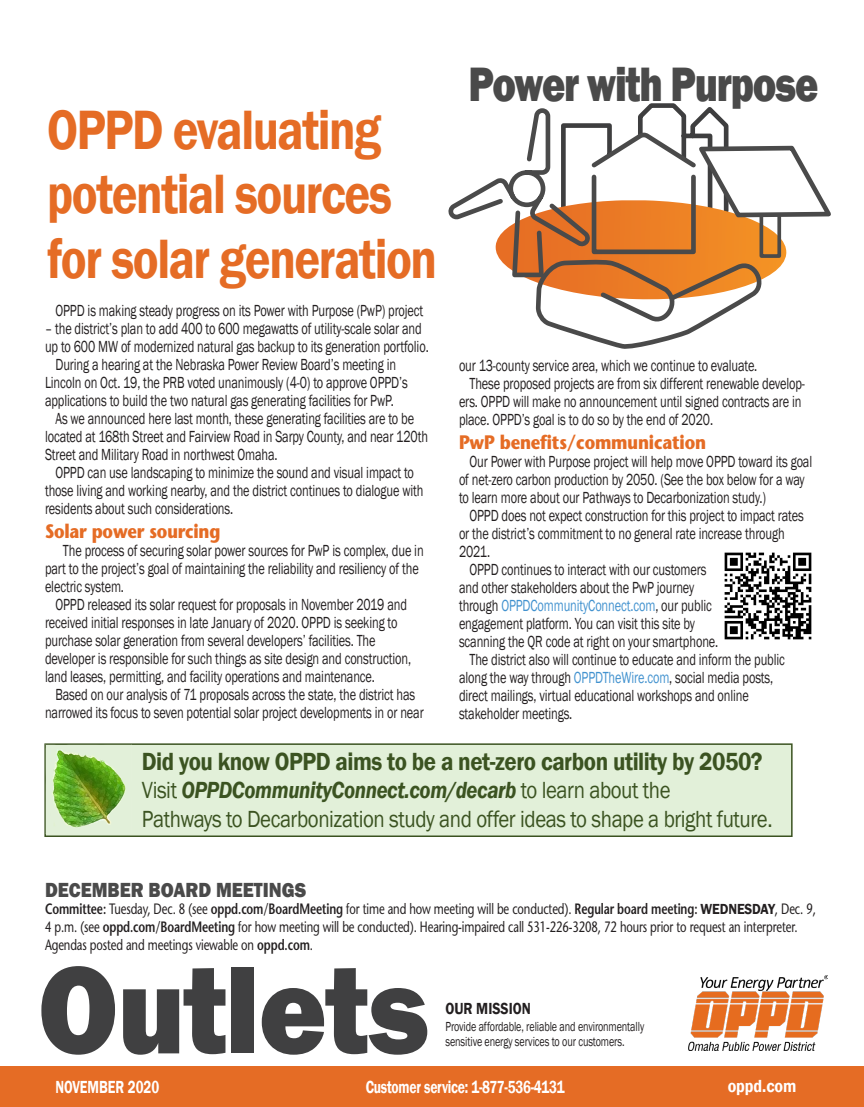
<style>
.page{position:relative;width:864px;height:1107px;background:#fff}
.page>*{position:absolute;margin:0;border:0;box-sizing:border-box;transform-origin:0 0}
.t1{font:800 129px "Franklin Gothic";letter-spacing:-.01em;color:#404041;scale:.9 1}
.t2{font:600 57px/64.5px "Franklin Gothic";letter-spacing:-.03em;color:#e56c25;scale:.85 1}
.t3{font:800 49.65px "Franklin Gothic";letter-spacing:-.03em;color:#4a4a4a;scale:.8 1}
.t4{font:600 25.5px "Franklin Gothic";letter-spacing:-.02em;color:#3b5321;scale:.9 1}
.t5{font:24px/28.5px "Franklin Gothic";letter-spacing:-.02em;color:#3b5321;scale:.87 1}
.t6{font:800 21px "Franklin Gothic";color:#4a4a4a;scale:.9 1}
.t7{font:700 19.5px "Stone Sans Std";letter-spacing:-.01em;color:#e56c25;scale:.85 1}
.t8{font:600 18px "Franklin Gothic";letter-spacing:-.02em;color:#fff;scale:.75 1}
.t9{font:600 18px "Franklin Gothic";letter-spacing:-.02em;color:#fff;scale:.9 1}
.t10{font:16.5px/18px "Franklin Gothic";letter-spacing:-.01em;color:#231f20;scale:.75 1}
.t11{font:16.5px "Franklin Gothic";letter-spacing:-.01em;color:#4292cf;scale:.75 1}
.t12{font:600 16.5px "Franklin Gothic";color:#231f20;scale:.85 1}
.t13{font:500 15px/18px "Stone Sans Std";letter-spacing:-.01em;color:#231f20;scale:.75 1}
.t14{font:13.5px/15px "Franklin Gothic";letter-spacing:-.01em;color:#231f20;scale:.75 1}
.s1{color:#231f20}
.s2{color:#4292cf}
.s3{font-weight:600;font-style:italic}
.s4{font-weight:600}
.s5{font-family:"Franklin Gothic";font-weight:600}
</style>
<div class="page">
<div style="left:0;top:1066px;width:864px;height:41px;background:#e56c25"></div>
<img style="left:688px;top:975px;width:140px;height:75px">
<svg style="left:448px;top:103px;width:383px;height:246px"></svg>
<img style="left:724px;top:552px;width:88px;height:88px">
<div style="left:44px;top:743px;width:749px;height:94px;background:#e2f0d9;border:2px solid #3b5321"></div>
<img style="left:46px;top:744px;width:86px;height:89px">
<h2 class="t2" style="left:47px;top:98px;width:460px">OPPD evaluating potential sources for solar generation</h2>
<p class="t10" style="left:56px;top:302px;width:492px">OPPD is making steady progress on its Power with Purpose (PwP) project</p>
<p class="t10" style="left:45px;top:320px;width:504px">– the district’s plan to add 400 to 600 megawatts of utility-scale solar and</p>
<p class="t10" style="left:45px;top:338px;width:513px">up to 600 MW of modernized natural gas backup to its generation portfolio.</p>
<p class="t10" style="left:56px;top:356px;width:456px">During a hearing at the Nebraska Power Review Board’s meeting in</p>
<p class="t10" style="left:45px;top:374px;width:485px">Lincoln on Oct. 19, the PRB voted unanimously (4-0) to approve OPPD’s</p>
<p class="t10" style="left:45px;top:392px;width:467px">applications to build the two natural gas generating facilities for PwP.</p>
<p class="t10" style="left:56px;top:410px;width:480px">As we announced here last month, these generating facilities are to be</p>
<p class="t10" style="left:45px;top:428px;width:512px">located at 168th Street and Fairview Road in Sarpy County, and near 120th</p>
<p class="t10" style="left:45px;top:446px;width:312px">Street and Military Road in northwest Omaha.</p>
<p class="t10" style="left:56px;top:464px;width:479px">OPPD can use landscaping to minimize the sound and visual impact to</p>
<p class="t10" style="left:45px;top:482px;width:506px">those living and working nearby, and the district continues to dialogue with</p>
<p class="t10" style="left:45px;top:500px;width:253px">residents about such considerations.</p>
<p class="t7" style="left:45px;top:520px;width:208px">Solar power sourcing</p>
<p class="t10" style="left:45px;top:542px;width:506px;text-indent:18px">The process of securing solar power sources for PwP is complex, due in part to the project’s goal of maintaining the reliability and resiliency of the electric system.</p>
<p class="t10" style="left:45px;top:596px;width:490px;text-indent:10px">OPPD released its solar request for proposals in November 2019 and received initial responses in late January of 2020. OPPD is seeking to purchase solar generation from several developers’ facilities. The developer is responsible for such things as site design and construction, land leases, permitting, and facility operations and maintenance.</p>
<p class="t10" style="left:45px;top:686px;width:507px;text-align:center">Based on our analysis of 71 proposals across the state, the district has narrowed its focus to seven potential solar project developments in or near</p>
<h3 class="t3" style="left:469px;top:52px;width:439px">Power with Purpose</h3>
<p class="t10" style="left:459px;top:357px;width:399px">our 13-county service area, which we continue to evaluate.</p>
<p class="t10" style="left:470px;top:375px;width:449px">These proposed projects are from six different renewable develop-</p>
<p class="t10" style="left:459px;top:393px;width:458px">ers. OPPD will make no announcement until signed contracts are in</p>
<p class="t10" style="left:459px;top:411px;width:340px">place. OPPD’s goal is to do so by the end of 2020.</p>
<p class="t7" style="left:459px;top:430px;width:292px">PwP benefits/communication</p>
<p class="t10" style="left:459px;top:453px;width:473px;text-indent:10px">Our Power with Purpose project will help move OPPD toward its goal of net-zero carbon production by 2050. (See the box below for a way to learn more about our Pathways to Decarbonization study.)</p>
<p class="t10" style="left:470px;top:507px;width:447px">OPPD does not expect construction for this project to impact rates</p>
<p class="t10" style="left:459px;top:525px;width:436px">or the district’s commitment to no general rate increase through</p>
<p class="t10" style="left:459px;top:543px;width:43px">2021.</p>
<p class="t10" style="left:470px;top:561px;width:318px">OPPD continues to interact with our customers</p>
<p class="t10" style="left:459px;top:579px;width:315px">and other stakeholders about the PwP journey</p>
<p class="t11" style="left:459px;top:595px;width:339px"><span class="s1">through</span> OPPDCommunityConnect.com<span class="s1">, our public</span></p>
<p class="t10" style="left:459px;top:615px;width:316px">engagement platform. You can visit this site by</p>
<p class="t10" style="left:459px;top:633px;width:347px">scanning the QR code at right on your smartphone.</p>
<p class="t10" style="left:470px;top:651px;width:422px">The district also will continue to educate and inform the public</p>
<p class="t10" style="left:459px;top:669px;width:421px">along the way through <span class="s2">OPPDTheWire.com</span>, social media posts,</p>
<p class="t10" style="left:459px;top:687px;width:388px">direct mailings, virtual educational workshops and online</p>
<p class="t10" style="left:459px;top:705px;width:153px">stakeholder meetings.</p>
<h3 class="t4" style="left:142px;top:746px;width:691px">Did you know OPPD aims to be a net-zero carbon utility by 2050?</h3>
<h3 class="t5" style="left:142px;top:777px;width:726px">Visit <span class="s3">OPPDCommunityConnect.com/decarb</span> to learn about the<br>Pathways to Decarbonization study and offer ideas to shape a bright future.</h3>
<p class="t6" style="left:45px;top:876px;width:292px">DECEMBER BOARD MEETINGS</p>
<p class="t13" style="left:45px;top:900px;width:1030px"><span class="s4">Committee:</span> Tuesday, Dec. 8 (see <span class="s4">oppd.com/BoardMeeting</span> for time and how meeting will be conducted). <span class="s4">Regular board meeting:</span> <span class="s5">WEDNESDAY</span>, Dec. 9,<br>4 p.m. (see <span class="s4">oppd.com/BoardMeeting</span> for how meeting will be conducted). Hearing-impaired call 531-226-3208, 72 hours prior to request an interpreter.<br>Agendas posted and meetings viewable on <span class="s4">oppd.com</span>.</p>
<h1 class="t1" style="left:38px;top:927px;width:436px">Outlets</h1>
<p class="t12" style="left:446px;top:998px;width:102px">OUR MISSION</p>
<p class="t14" style="left:446px;top:1019px;width:266px">Provide affordable, reliable and environmentally sensitive energy services to our customers.</p>
<p class="t8" style="left:56px;top:1076px;width:140px">NOVEMBER 2020</p>
<p class="t8" style="left:366px;top:1076px;width:267px">Customer service: 1-877-536-4131</p>
<p class="t9" style="left:728px;top:1074px;width:78px">oppd.com</p>
</div>
